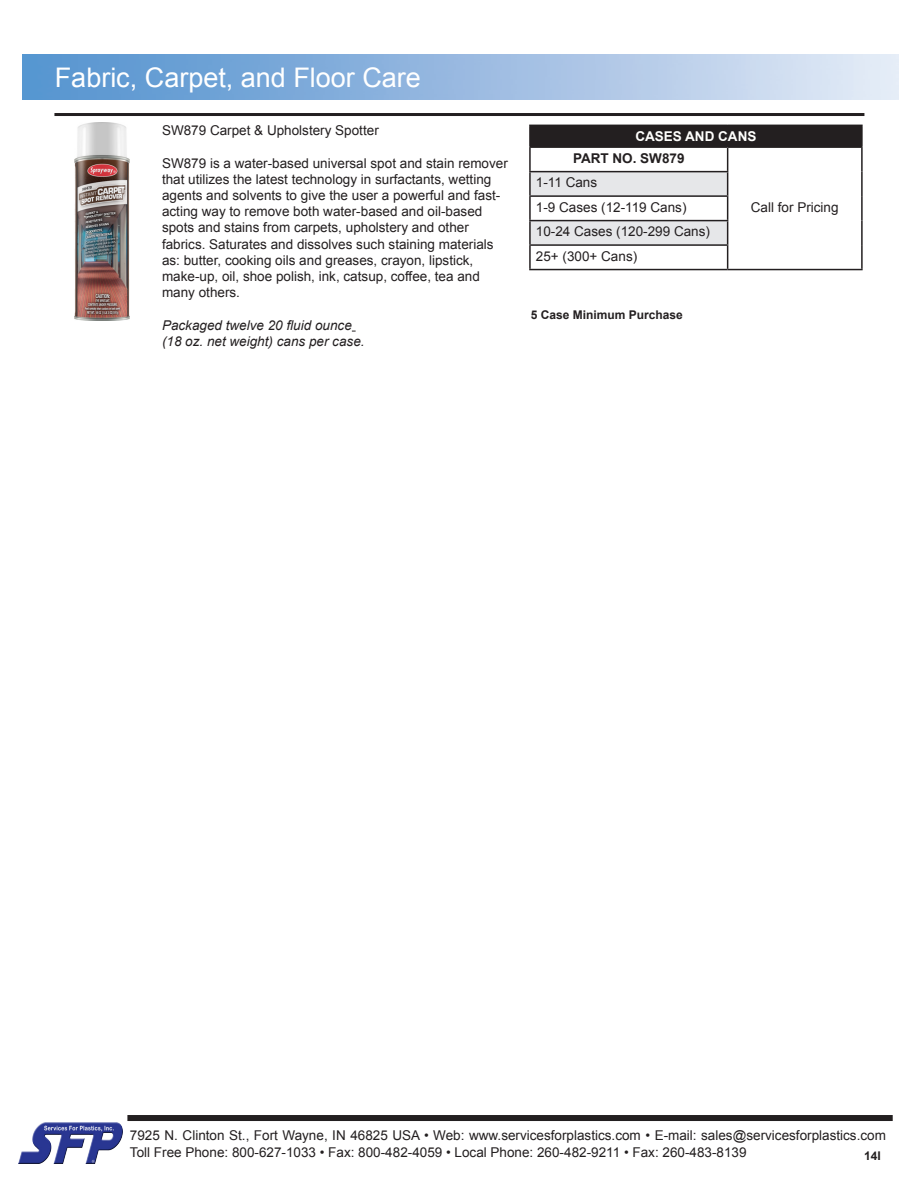
<style>
.page{position:relative;width:918px;height:1188px;background:#fff}
.page>*{position:absolute;margin:0;border:0;box-sizing:border-box;transform-origin:0 0}
.t1{font:27px "Arial";color:#fff}
.t2{font:13.5px/16.2px "Arial";color:#231f20}
.t3{font:italic 13.5px "Arial";color:#231f20}
.t4{font:700 13.5px "Arial";color:#fffffd}
.t5{font:700 13.5px "Arial";color:#231f20}
.t6{font:700 12px "Arial";color:#231f20}
</style>
<div class="page">
<img style="left:19px;top:1123px;width:103px;height:41px">
<div style="left:127px;top:1115px;width:766px;height:6px;background:#231f20"></div>
<img style="left:74px;top:122px;width:56px;height:199px">
<hr style="left:54px;top:113px;width:810px;height:3px;background:#231f20">
<img style="left:22px;top:54px;width:877px;height:46px">
<div style="left:530px;top:125px;width:332px;height:22px;background:#231f20"></div>
<hr style="left:529px;top:148px;width:2px;height:23px;background:#231f20">
<hr style="left:861px;top:148px;width:2px;height:24px;background:#231f20">
<hr style="left:529px;top:171px;width:199px;height:1px;background:#231f20">
<hr style="left:529px;top:172px;width:2px;height:23px;background:#231f20">
<hr style="left:861px;top:172px;width:2px;height:24px;background:#231f20">
<hr style="left:529px;top:195px;width:199px;height:2px;background:#231f20">
<hr style="left:529px;top:197px;width:2px;height:23px;background:#231f20">
<hr style="left:861px;top:196px;width:2px;height:25px;background:#231f20">
<hr style="left:529px;top:220px;width:199px;height:1px;background:#231f20">
<hr style="left:529px;top:221px;width:2px;height:23px;background:#231f20">
<hr style="left:861px;top:221px;width:2px;height:24px;background:#231f20">
<hr style="left:529px;top:244px;width:199px;height:2px;background:#231f20">
<hr style="left:529px;top:246px;width:2px;height:23px;background:#231f20">
<svg style="left:530px;top:148px;width:198px;height:121px"></svg>
<hr style="left:861px;top:245px;width:2px;height:24px;background:#231f20">
<hr style="left:529px;top:269px;width:199px;height:1px;background:#231f20">
<hr style="left:728px;top:269px;width:135px;height:1px;background:#231f20">
<hr style="left:529px;top:125px;width:199px;height:1px;background:#231f20">
<hr style="left:529px;top:126px;width:2px;height:20px;background:#231f20">
<hr style="left:728px;top:125px;width:135px;height:1px;background:#231f20">
<hr style="left:861px;top:126px;width:2px;height:20px;background:#231f20">
<hr style="left:529px;top:146px;width:199px;height:2px;background:#231f20">
<hr style="left:728px;top:146px;width:135px;height:2px;background:#231f20">
<p class="t1" style="left:55px;top:60px;width:368px">Fabric, Carpet, and Floor Care</p>
<p class="t2" style="left:162px;top:123px;width:218px">SW879 Carpet &amp; Upholstery Spotter</p>
<p class="t2" style="left:162px;top:155px;width:347px">SW879 is a water-based universal spot and stain remover that utilizes the latest technology in surfactants, wetting agents and solvents to give the user a powerful and fast&shy;acting way to remove both water-based and oil-based spots and stains from carpets, upholstery and other fabrics. Saturates and dissolves such staining materials as: butter, cooking oils and greases, crayon, lipstick, make-up, oil, shoe polish, ink, catsup, coffee, tea and many others.</p>
<p class="t3" style="left:162px;top:316px;width:191px">Packaged twelve 20 fluid ounce</p>
<p class="t3" style="left:162px;top:332px;width:204px">(18 oz. net weight) cans per case.</p>
<p class="t4" style="left:635px;top:127px;width:123px">CASES AND CANS</p>
<p class="t5" style="left:573px;top:149px;width:113px">PART NO. SW879</p>
<p class="t2" style="left:751px;top:199px;width:89px">Call for Pricing</p>
<p class="t2" style="left:536px;top:175px;width:63px">1-11 Cans</p>
<p class="t2" style="left:536px;top:199px;width:152px">1-9 Cases (12-119 Cans)</p>
<p class="t2" style="left:536px;top:224px;width:176px">10-24 Cases (120-299 Cans)</p>
<p class="t2" style="left:536px;top:248px;width:103px">25+ (300+ Cans)</p>
<p class="t6" style="left:531px;top:307px;width:154px">5 Case Minimum Purchase</p>
<p class="t2" style="left:130px;top:1128px;width:757px">7925 N. Clinton St., Fort Wayne, IN 46825 USA • Web: www.servicesforplastics.com • E-mail: sales@servicesforplastics.com<br>Toll Free Phone: 800-627-1033 • Fax: 800-482-4059 • Local Phone: 260-482-9211 • Fax: 260-483-8139</p>
<p class="t6" style="left:864px;top:1148px;width:18px">14I</p>
</div>
